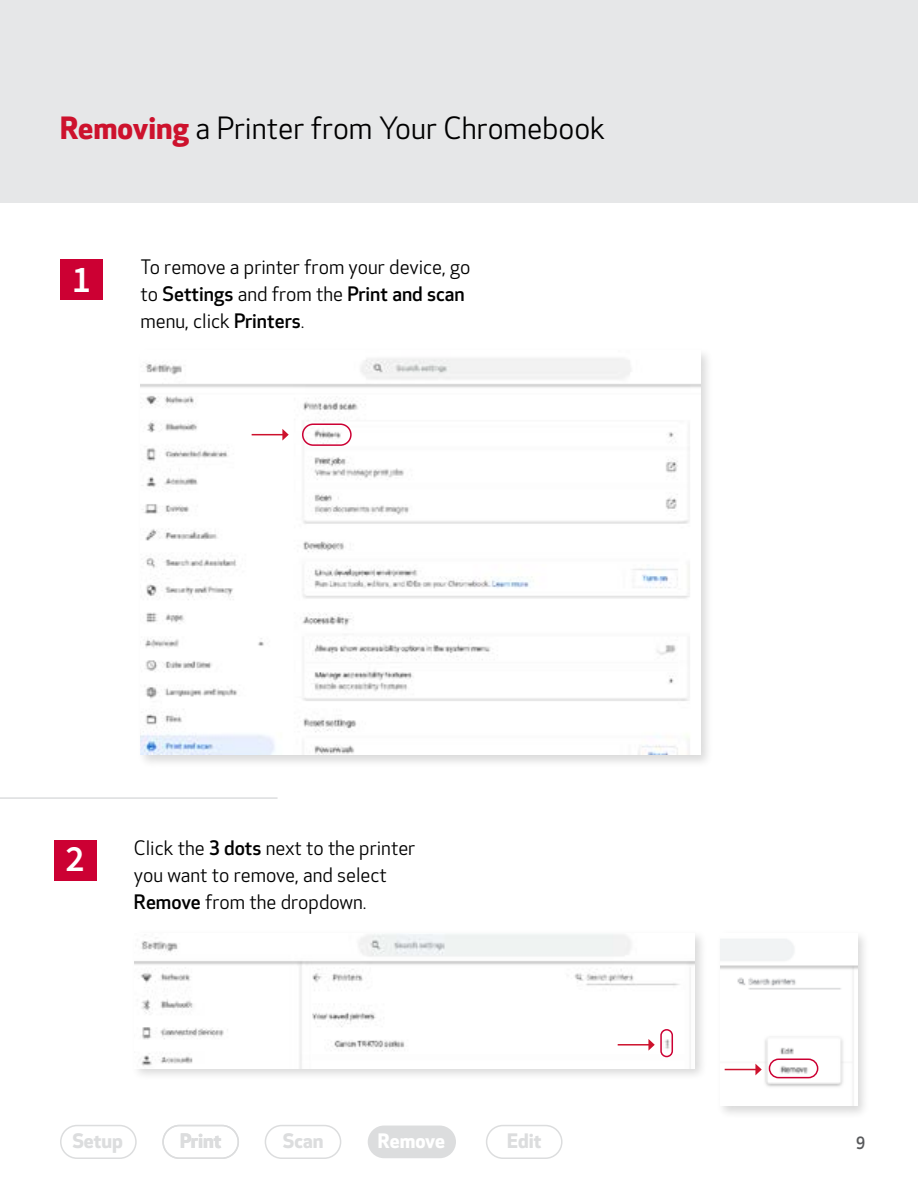
<style>
.page{position:relative;width:918px;height:1188px;background:#fff}
.page>*{position:absolute;margin:0;border:0;box-sizing:border-box;transform-origin:0 0}
.t1{font:600 37.5px "Source Sans Pro";color:#fff}
.t2{font:30px "Optic Sans 201";color:#000}
.t3{font:19.5px/27px "Optic Sans 201";color:#000}
.t4{font:500 19.5px "Optic Sans 301";color:#000}
.t5{font:700 19.5px "Optic Sans 401";color:#dcddde}
.t6{font:700 19.5px "Optic Sans 401";color:#fff}
.t7{font:500 16.5px "Optic Sans 301";color:#58595b}
.s1{font-family:"Optic Sans 401";font-weight:700;color:#cd122d}
.s2{font-family:"Optic Sans 201";font-weight:400}
.s3{font-family:"Optic Sans 301";font-weight:500}
</style>
<div class="page">
<div style="left:1px;top:1px;width:917px;height:202px;background:#e6e7e8"></div>
<div style="left:60px;top:259px;width:42px;height:41px;background:#c03"></div>
<div style="left:137px;top:348px;width:576px;height:420px;background:#000;opacity:.15"></div>
<img style="left:141px;top:351px;width:559px;height:404px">
<div style="left:302px;top:423px;width:50px;height:23px;border:2px solid #c03;border-radius:10px"></div>
<hr style="left:252px;top:434px;width:31px;height:1px;background:#cd122d">
<svg style="left:282px;top:429px;width:7px;height:12px"></svg>
<hr style="left:0;top:797px;width:278px;height:2px;background:#dcddde">
<div style="left:54px;top:840px;width:42px;height:41px;background:#c03"></div>
<div style="left:131px;top:930px;width:576px;height:151px;background:#000;opacity:.15"></div>
<img style="left:135px;top:933px;width:559px;height:135px">
<div style="left:717px;top:930px;width:153px;height:189px;background:#000;opacity:.15"></div>
<img style="left:720px;top:933px;width:137px;height:173px">
<div style="left:660px;top:1029px;width:13px;height:28px;border:2px solid #c03;border-radius:6px"></div>
<div style="left:769px;top:1059px;width:49px;height:19px;border:2px solid #c03;border-radius:9px"></div>
<hr style="left:618px;top:1044px;width:31px;height:2px;background:#cd122d">
<svg style="left:648px;top:1039px;width:7px;height:12px"></svg>
<hr style="left:725px;top:1069px;width:31px;height:1px;background:#cd122d">
<svg style="left:755px;top:1064px;width:7px;height:11px"></svg>
<div style="left:60px;top:1125px;width:77px;height:34px;border:2px solid #dcddde;border-radius:16px"></div>
<div style="left:486px;top:1125px;width:77px;height:34px;border:2px solid #dcddde;border-radius:16px"></div>
<div style="left:368px;top:1126px;width:88px;height:32px;background:#dcddde;border-radius:16px"></div>
<div style="left:162px;top:1125px;width:77px;height:34px;border:2px solid #dcddde;border-radius:16px"></div>
<div style="left:265px;top:1125px;width:76px;height:34px;border:2px solid #dcddde;border-radius:16px"></div>
<h2 class="t2" style="left:60px;top:112px;width:547px"><span class="s1">Removing</span> a Printer from Your Chromebook</h2>
<h1 class="t1" style="left:72px;top:255px;width:21px">1</h1>
<p class="t3" style="left:141px;top:254px;width:331px">To remove a printer from your device, go</p>
<p class="t4" style="left:141px;top:283px;width:326px"><span class="s2">to</span> Settings <span class="s2">and from the</span> Print and scan</p>
<p class="t3" style="left:141px;top:308px;width:166px">menu, click <span class="s3">Printers</span>.</p>
<h1 class="t1" style="left:65px;top:834px;width:21px">2</h1>
<p class="t3" style="left:134px;top:835px;width:283px">Click the <span class="s3">3 dots</span> next to the printer you want to remove, and select<br><span class="s3">Remove</span> from the dropdown.</p>
<p class="t5" style="left:72px;top:1129px;width:52px">Setup</p>
<p class="t5" style="left:180px;top:1129px;width:43px">Print</p>
<p class="t5" style="left:283px;top:1129px;width:42px">Scan</p>
<p class="t6" style="left:378px;top:1129px;width:69px">Remove</p>
<p class="t5" style="left:507px;top:1129px;width:36px">Edit</p>
<p class="t7" style="left:856px;top:1133px;width:11px">9</p>
</div>
